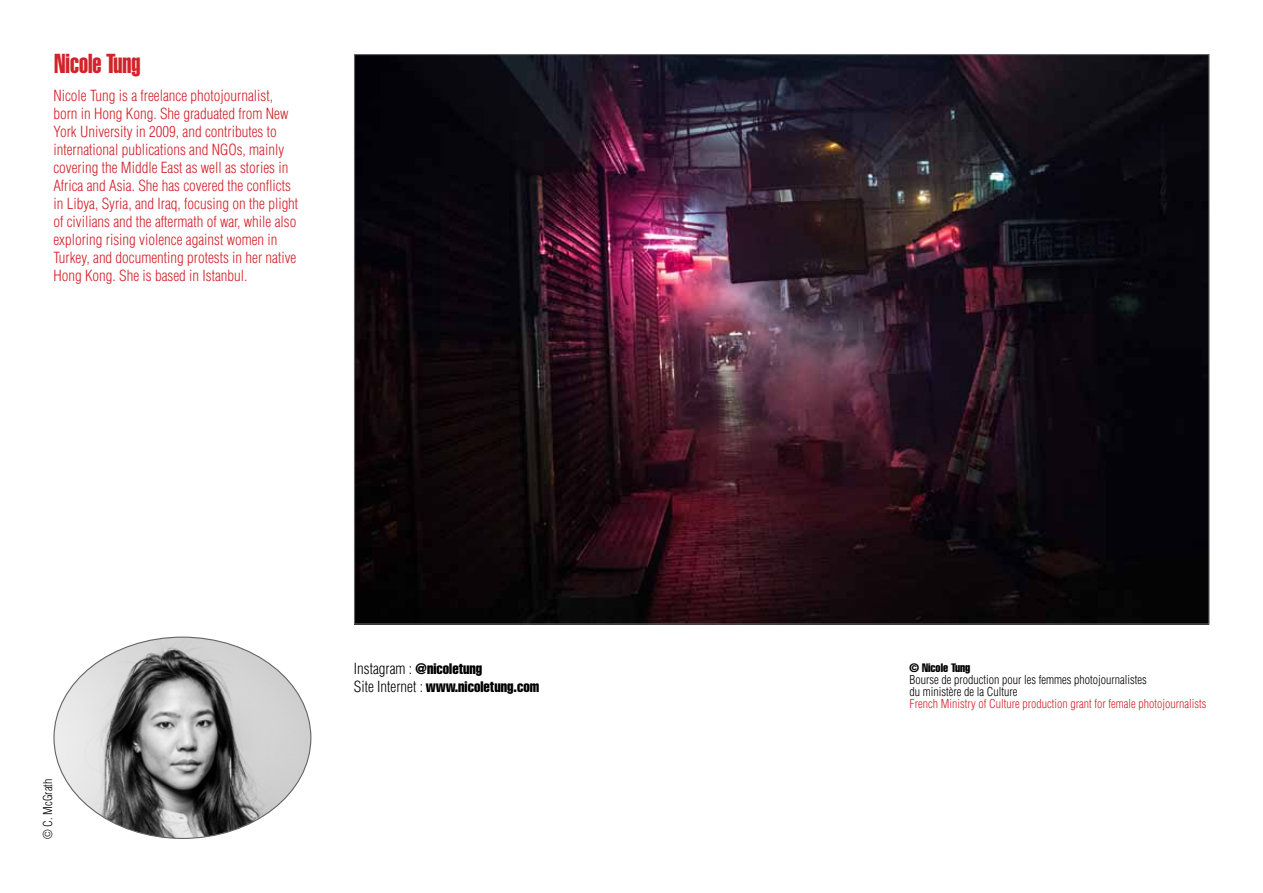
<style>
.page{position:relative;width:1263px;height:893px;background:#fff}
.page>*{position:absolute;margin:0;border:0;box-sizing:border-box;transform-origin:0 0}
.t1{font:27px "Helvetica LT Std Extra Comp";color:#d2232a}
.t2{font:300 condensed 15px/18px "Helvetica LT Std";color:#d2232a}
.t3{font:15px/18px "Helvetica LT Std Comp";color:#000}
.t4{font:300 condensed 12px/12px "Helvetica LT Std";color:#000}
.t5{font:300 condensed 12px "Helvetica LT Std";color:#d2232a}
.t6{font:12px "Helvetica LT Std Comp";color:#000}
.s1{font-family:"Helvetica LT Std";font-weight:300;font-stretch:condensed}
</style>
<div class="page">
<img style="left:54px;top:637px;width:257px;height:201px">
<img style="left:356px;top:56px;width:851px;height:567px">
<h1 class="t1" style="left:54px;top:48px;width:88px">Nicole Tung</h1>
<p class="t2" style="left:53px;top:87px;width:246px">Nicole Tung is a freelance photojournalist, born in Hong Kong. She graduated from New York University in 2009, and contributes to international publications and NGOs, mainly covering the Middle East as well as stories in Africa and Asia. She has covered the conflicts in Libya, Syria, and Iraq, focusing on the plight of civilians and the aftermath of war, while also exploring rising violence against women in Turkey, and documenting protests in her native Hong Kong. She is based in Istanbul.</p>
<p class="t4" style="left:42px;top:839px;width:62px;rotate:-90deg">© C. McGrath</p>
<p class="t3" style="left:354px;top:660px;width:187px"><span class="s1">Instagram :</span> @nicoletung<br><span class="s1">Site Internet :</span> www.nicoletung.com</p>
<p class="t6" style="left:909px;top:660px;width:62px">© Nicole Tung</p>
<p class="t4" style="left:909px;top:674px;width:239px">Bourse de production pour les femmes photojournalistes du ministère de la Culture</p>
<p class="t5" style="left:909px;top:696px;width:298px">French Ministry of Culture production grant for female photojournalists</p>
</div>
